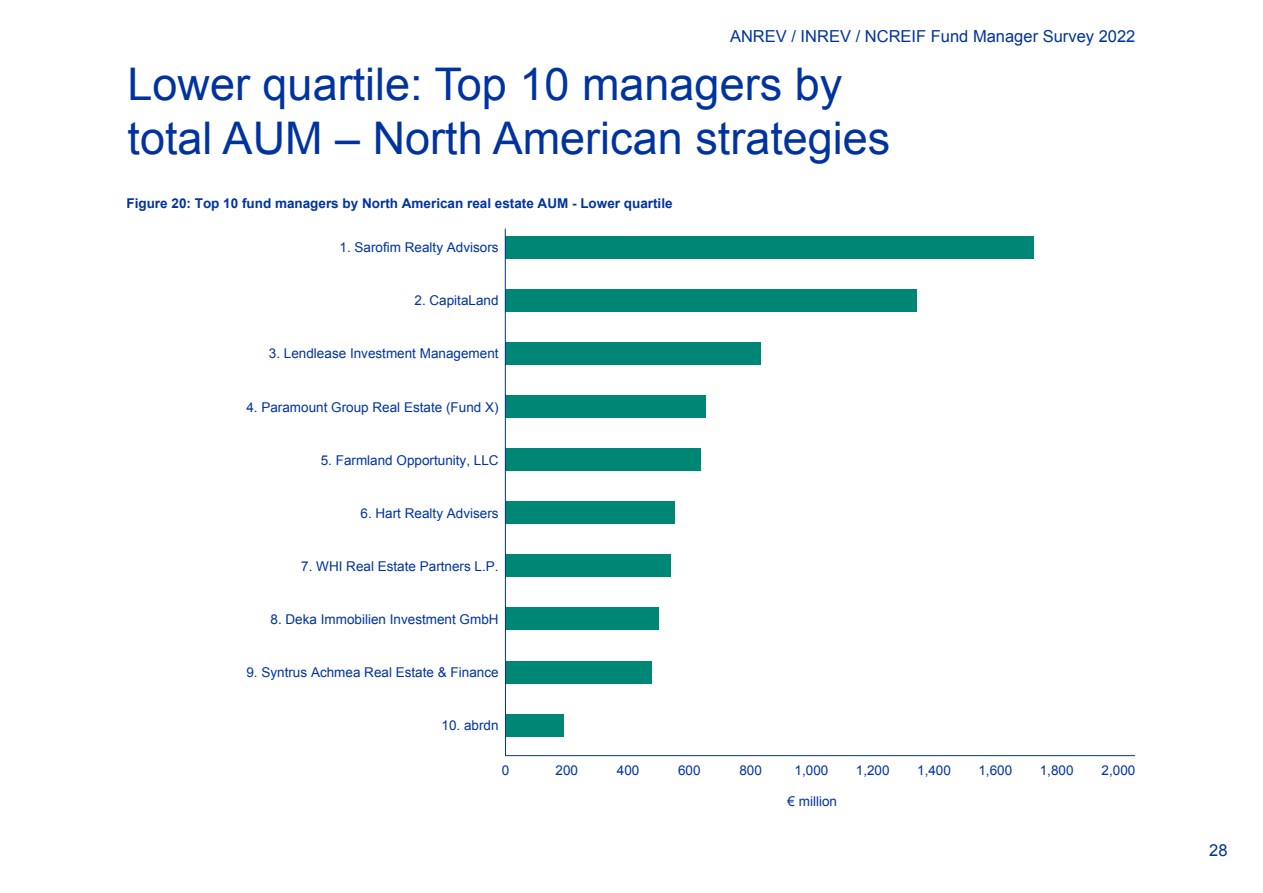
<style>
.page{position:relative;width:1263px;height:893px;background:#fff}
.page>*{position:absolute;margin:0;border:0;box-sizing:border-box;transform-origin:0 0}
.t1{font:45px/54px "Arial";color:#0033a0}
.t2{font:16.5px "Arial";color:#0033a0}
.t3{font:13.5px "Arial";color:#0033a0}
.t4{font:700 13.5px "Arial";color:#0033a0}
</style>
<div class="page">
<hr style="left:505px;top:755px;width:630px;height:1px;background:#0033a0">
<div style="left:505px;top:236px;width:528px;height:23px;background:#008675"></div>
<div style="left:505px;top:289px;width:412px;height:23px;background:#008675"></div>
<div style="left:505px;top:342px;width:256px;height:23px;background:#008675"></div>
<div style="left:505px;top:395px;width:201px;height:23px;background:#008675"></div>
<div style="left:505px;top:448px;width:196px;height:23px;background:#008675"></div>
<div style="left:505px;top:501px;width:170px;height:23px;background:#008675"></div>
<div style="left:505px;top:555px;width:166px;height:22px;background:#008675"></div>
<div style="left:505px;top:608px;width:154px;height:22px;background:#008675"></div>
<div style="left:505px;top:661px;width:147px;height:22px;background:#008675"></div>
<div style="left:505px;top:714px;width:59px;height:22px;background:#008675"></div>
<hr style="left:505px;top:229px;width:1px;height:527px;background:#0033a0">
<p class="t2" style="left:730px;top:26px;width:407px">ANREV / INREV / NCREIF Fund Manager Survey 2022</p>
<h1 class="t1" style="left:128px;top:57px;width:764px">Lower quartile: Top 10 managers by total AUM – North American strategies</h1>
<p class="t4" style="left:126px;top:194px;width:548px">Figure 20: Top 10 fund managers by North American real estate AUM - Lower quartile</p>
<p class="t3" style="left:340px;top:239px;width:161px">1. Sarofim Realty Advisors</p>
<p class="t3" style="left:414px;top:292px;width:86px">2. CapitaLand</p>
<p class="t3" style="left:269px;top:345px;width:231px">3. Lendlease Investment Management</p>
<p class="t3" style="left:246px;top:398px;width:254px">4. Paramount Group Real Estate (Fund X)</p>
<p class="t3" style="left:321px;top:451px;width:179px">5. Farmland Opportunity, LLC</p>
<p class="t3" style="left:361px;top:504px;width:140px">6. Hart Realty Advisers</p>
<p class="t3" style="left:301px;top:557px;width:199px">7. WHI Real Estate Partners L.P.</p>
<p class="t3" style="left:270px;top:610px;width:230px">8. Deka Immobilien Investment GmbH</p>
<p class="t3" style="left:246px;top:663px;width:254px">9. Syntrus Achmea Real Estate &amp; Finance</p>
<p class="t3" style="left:442px;top:716px;width:59px">10. abrdn</p>
<p class="t3" style="left:502px;top:762px;width:9px">0</p>
<p class="t3" style="left:555px;top:762px;width:24px">200</p>
<p class="t3" style="left:617px;top:762px;width:24px">400</p>
<p class="t3" style="left:678px;top:762px;width:24px">600</p>
<p class="t3" style="left:739px;top:762px;width:24px">800</p>
<p class="t3" style="left:794px;top:762px;width:35px">1,000</p>
<p class="t3" style="left:856px;top:762px;width:35px">1,200</p>
<p class="t3" style="left:917px;top:762px;width:35px">1,400</p>
<p class="t3" style="left:978px;top:762px;width:35px">1,600</p>
<p class="t3" style="left:1040px;top:762px;width:35px">1,800</p>
<p class="t3" style="left:1101px;top:762px;width:35px">2,000</p>
<p class="t3" style="left:788px;top:793px;width:51px">€ million</p>
<p class="t2" style="left:1209px;top:839px;width:20px">28</p>
</div>
